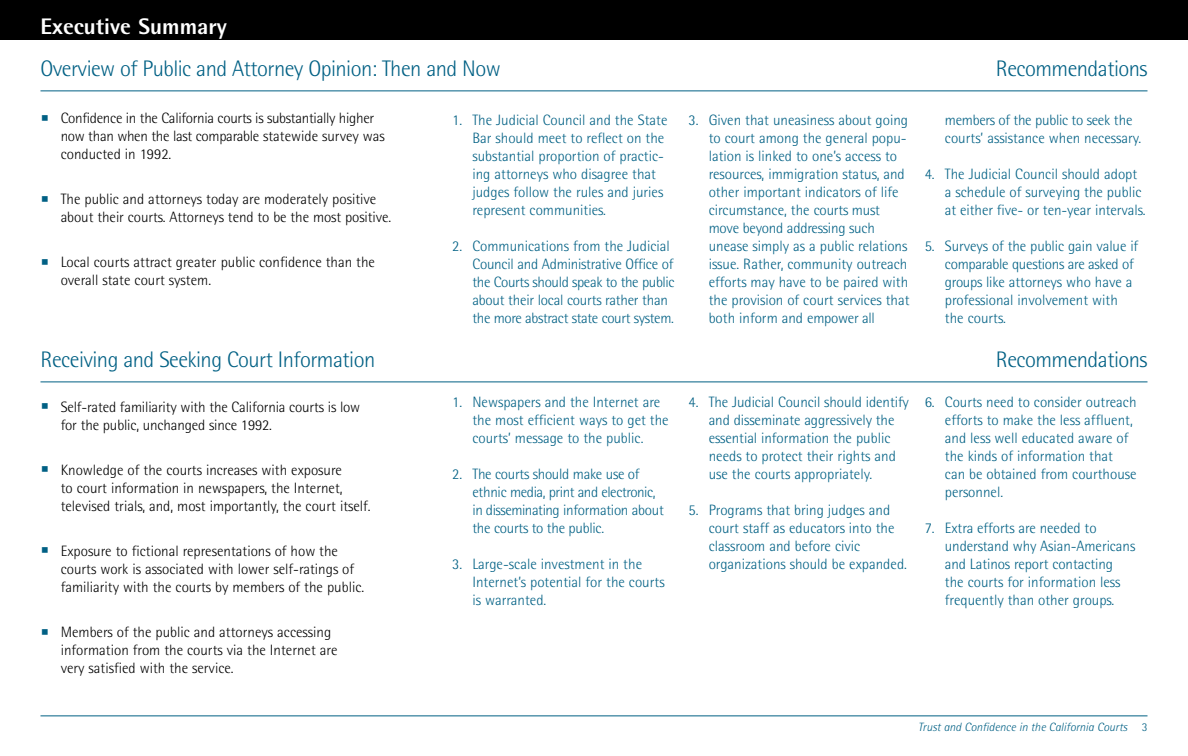
<style>
.page{position:relative;width:1188px;height:756px;background:#fff}
.page>*{position:absolute;margin:0;border:0;box-sizing:border-box;transform-origin:0 0}
.t1{font:300 22.5px "Rotis Semi Sans";letter-spacing:-.025em;color:#006084}
.t2{font:800 22.5px "Rotis Semi Sans";color:#fff}
.t3{font:300 15px/18px "Rotis Semi Sans";color:#006084}
.t4{font:300 15px/18px "Rotis Semi Sans";color:#000}
.t5{font:300 15px/18px "Rotis Semi Sans";letter-spacing:-.02em;color:#000}
.t6{font:300 15px/18px "Rotis Semi Sans";letter-spacing:-.02em;color:#006084}
.t7{font:italic 300 12px "Rotis Semi Sans";color:#006084}
.s1{color:#006084}
.s2{font-style:normal}
</style>
<div class="page">
<div style="left:0;top:0;width:1188px;height:40px;background:#000"></div>
<hr style="left:40px;top:716px;width:1108px;height:1px;background:#006084">
<hr style="left:40px;top:382px;width:1108px;height:1px;background:#006084">
<hr style="left:40px;top:91px;width:1108px;height:1px;background:#006084">
<h1 class="t2" style="left:40px;top:18px;width:188px">Executive Summary</h1>
<h1 class="t1" style="left:40px;top:61px;width:462px">Overview of Public and Attorney Opinion: Then and Now</h1>
<p class="t5" style="left:61px;top:110px;width:326px;text-indent:-20px"><span class="s1">▪</span> Confidence in the California courts is substantially higher now than when the last comparable statewide survey was conducted in 1992.</p>
<p class="t4" style="left:61px;top:192px;width:332px;text-indent:-20px"><span class="s1">▪</span> The public and attorneys today are moderately positive about their courts. Attorneys tend to be the most positive.</p>
<p class="t4" style="left:61px;top:255px;width:316px;text-indent:-20px"><span class="s1">▪</span> Local courts attract greater public confidence than the overall state court system.</p>
<h1 class="t1" style="left:40px;top:351px;width:336px">Receiving and Seeking Court Information</h1>
<p class="t4" style="left:61px;top:399px;width:301px;text-indent:-20px"><span class="s1">▪</span> Self-rated familiarity with the California courts is low for the public, unchanged since 1992.</p>
<p class="t4" style="left:61px;top:462px;width:312px;text-indent:-20px"><span class="s1">▪</span> Knowledge of the courts increases with exposure<br>to court information in newspapers, the Internet, televised trials, and, most importantly, the court itself.</p>
<p class="t4" style="left:61px;top:543px;width:305px;text-indent:-20px"><span class="s1">▪</span> Exposure to fictional representations of how the courts work is associated with lower self-ratings of familiarity with the courts by members of the public.</p>
<p class="t4" style="left:61px;top:624px;width:278px;text-indent:-20px"><span class="s1">▪</span> Members of the public and attorneys accessing information from the courts via the Internet are very satisfied with the service.</p>
<p class="t3" style="left:472px;top:113px;width:197px;text-indent:-20px">1. The Judicial Council and the State<br>Bar should meet to reflect on the substantial proportion of practic&shy;ing attorneys who disagree that judges follow the rules and juries represent communities.</p>
<p class="t3" style="left:472px;top:239px;width:204px;text-indent:-20px">2. Communications from the Judicial Council and Administrative Office of the Courts should speak to the public about their local courts rather than the more abstract state court system.</p>
<p class="t3" style="left:472px;top:395px;width:198px;text-indent:-20px">1. Newspapers and the Internet are the most efficient ways to get the courts’ message to the public.</p>
<p class="t6" style="left:472px;top:467px;width:193px;text-indent:-20px">2. The courts should make use of ethnic media, print and electronic, in disseminating information about the courts to the public.</p>
<p class="t3" style="left:472px;top:557px;width:194px;text-indent:-20px">3. Large-scale investment in the<br>Internet’s potential for the courts is warranted.</p>
<h1 class="t1" style="left:996px;top:61px;width:153px">Recommendations</h1>
<p class="t3" style="left:709px;top:113px;width:202px;text-indent:-20px">3. Given that uneasiness about going to court among the general popu&shy;lation is linked to one’s access to resources, immigration status, and other important indicators of life circumstance, the courts must move beyond addressing such unease simply as a public relations issue. Rather, community outreach efforts may have to be paired with the provision of court services that both inform and empower all</p>
<p class="t3" style="left:945px;top:113px;width:198px">members of the public to seek the courts’ assistance when necessary.</p>
<p class="t3" style="left:945px;top:167px;width:202px;text-indent:-20px">4. The Judicial Council should adopt a schedule of surveying the public at either five- or ten-year intervals.</p>
<p class="t3" style="left:945px;top:239px;width:195px;text-indent:-20px">5. Surveys of the public gain value if comparable questions are asked of groups like attorneys who have a professional involvement with the courts.</p>
<p class="t3" style="left:709px;top:395px;width:202px;text-indent:-20px">4. The Judicial Council should identify and disseminate aggressively the essential information the public needs to protect their rights and use the courts appropriately.</p>
<p class="t3" style="left:709px;top:503px;width:200px;text-indent:-20px">5. Programs that bring judges and court staff as educators into the classroom and before civic organizations should be expanded.</p>
<h1 class="t1" style="left:996px;top:351px;width:153px">Recommendations</h1>
<p class="t3" style="left:945px;top:395px;width:193px;text-indent:-20px">6. Courts need to consider outreach efforts to make the less affluent, and less well educated aware of the kinds of information that can be obtained from courthouse personnel.</p>
<p class="t3" style="left:945px;top:521px;width:192px;text-indent:-20px">7. Extra efforts are needed to understand why Asian-Americans and Latinos report contacting the courts for information less frequently than other groups.</p>
<p class="t7" style="left:918px;top:722px;width:231px">Trust and Confidence in the California Courts <span class="s2">3</span></p>
</div>
